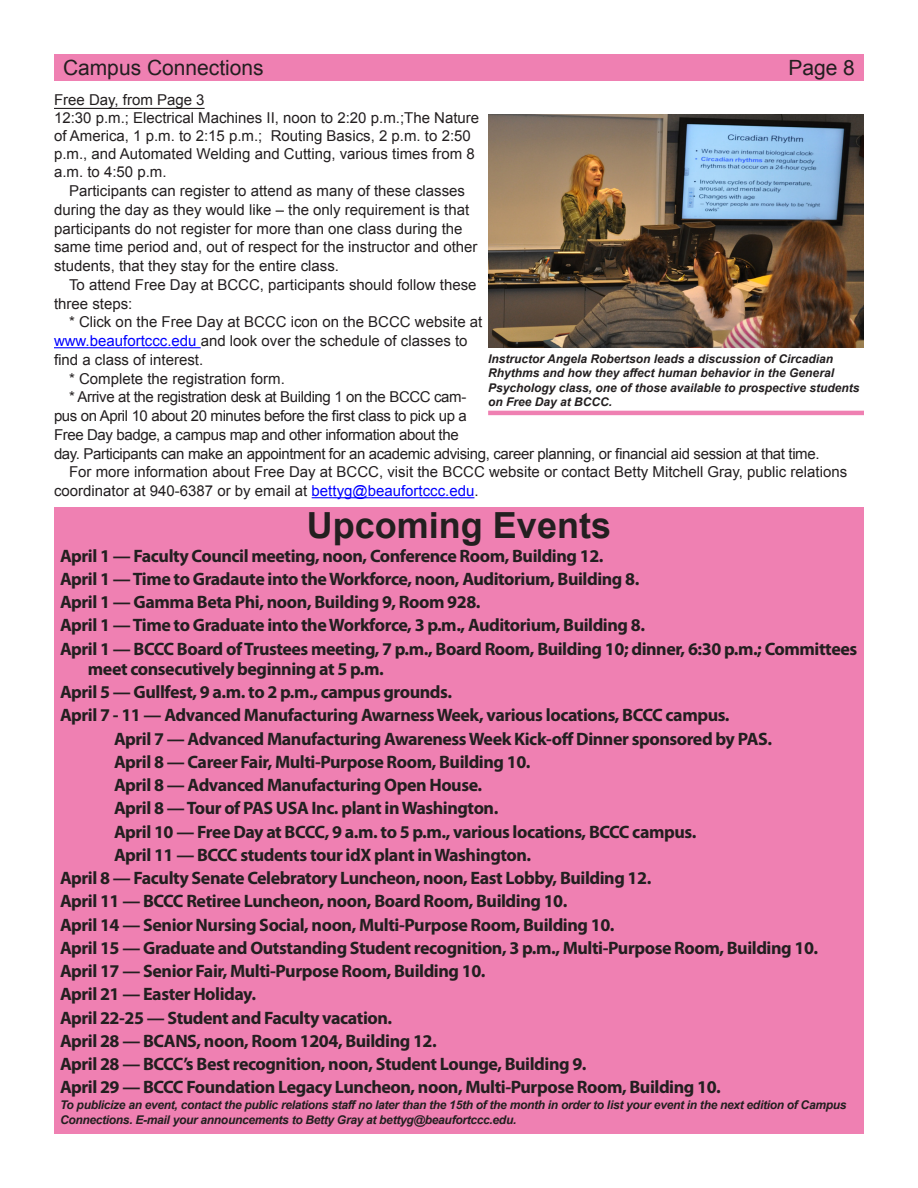
<style>
.page{position:relative;width:918px;height:1188px;background:#fff}
.page>*{position:absolute;margin:0;border:0;box-sizing:border-box;transform-origin:0 0}
.Headline_Style{font:700 36px "Arial";color:#231f20}
.t1{font:21px "Arial";color:#231f20}
.Headline_Style-2{font:700 18px/20.2px "Myriad Pro";letter-spacing:-.025em;color:#231f20}
.Body_Style_1{font:15px/18.8px "Arial";color:#231f20}
.Body_Style_1-2{font:15px/18.8px "Arial";letter-spacing:-.025em;color:#231f20}
.Inside_Jump{font:15px "Arial";color:#231f20}
.Body_Style_1-3{font:italic 700 12px/14.4px "Arial";letter-spacing:-.025em;color:#231f20}
.Cutline{font:italic 700 12px/14.4px "Arial";color:#231f20}
.s1{font-style:inherit}
.s2{color:#00f}
</style>
<div class="page">
<div style="left:54px;top:54px;width:810px;height:27px;background:#ef80b2"></div>
<div style="left:54px;top:508px;width:810px;height:626px;background:#ef80b2"></div>
<hr style="left:54px;top:108px;width:151px;height:1px;background:#231f20">
<hr style="left:54px;top:347px;width:147px;height:1px;background:#00f">
<hr style="left:312px;top:497px;width:162px;height:1px;background:#00f">
<img style="left:488px;top:114px;width:376px;height:234px">
<hr style="left:488px;top:411px;width:376px;height:4px;background:#ef80b2">
<p class="t1" style="left:63px;top:54px;width:202px">Campus Connections</p>
<p class="t1" style="left:788px;top:54px;width:68px">Page 8</p>
<p class="Inside_Jump" style="left:54px;top:90px;width:152px">Free Day, from Page 3</p>
<p class="Body_Style_1" style="left:54px;top:109px;width:427px;line-height:18px">12:30 p.m.; Electrical Machines II, noon to 2:20 p.m<span class="s1">.;</span>The Nature of America, 1 p.m. to 2:15 p.m<span class="s1">.;</span> Routing Basics, 2 p.m. to 2:50 p.m., and Automated Welding and Cutting, various times from 8 a.m. to 4:50 p.m.</p>
<p class="Body_Style_1" style="left:54px;top:182px;width:425px;text-indent:15px">Participants can register to attend as many of these classes during the day as they would like – the only requirement is that participants do not register for more than one class during the same time period and, out of respect for the instructor and other students, that they stay for the entire class.</p>
<p class="Body_Style_1" style="left:54px;top:275px;width:424px;text-indent:15px">To attend Free Day at BCCC, participants should follow these three steps:</p>
<p class="Body_Style_1" style="left:54px;top:313px;width:430px;text-indent:15px">* Click on the Free Day at BCCC icon on the BCCC website at <span class="s2">www.beaufortccc.edu</span> and look over the schedule of classes to find a class of interest.</p>
<p class="Body_Style_1" style="left:69px;top:369px;width:217px">* Complete the registration form.</p>
<p class="Body_Style_1-2" style="left:54px;top:388px;width:767px;text-indent:15px">* Arrive at the registration desk at Building 1 on the BCCC cam-<br>pus on April 10 about 20 minutes before the first class to pick up a<br>Free Day badge, a campus map and other information about the<br>day. Participants can make an appointment for an academic advising, career planning, or financial aid session at that time.</p>
<p class="Body_Style_1" style="left:54px;top:463px;width:795px;text-indent:15px">For more information about Free Day at BCCC, visit the BCCC website or contact Betty Mitchell Gray, public relations coordinator at 940-6387 or by email at <span class="s2">bettyg@beaufortccc.edu</span>.</p>
<p class="Cutline" style="left:488px;top:352px;width:373px">Instructor Angela Robertson leads a discussion of Circadian Rhythms and how they affect human behavior in the General Psychology class, one of those available to prospective students on Free Day at BCCC.</p>
<p class="Headline_Style" style="left:307px;top:502px;width:306px">Upcoming Events</p>
<p class="Headline_Style-2" style="left:60px;top:545px;width:545px">April 1 — Faculty Council meeting, noon, Conference Room, Building 12.</p>
<p class="Headline_Style-2" style="left:60px;top:568px;width:581px">April 1 — Time to Gradaute into the Workforce, noon, Auditorium, Building 8.</p>
<p class="Headline_Style-2" style="left:60px;top:591px;width:422px">April 1 — Gamma Beta Phi, noon, Building 9, Room 928.</p>
<p class="Headline_Style-2" style="left:60px;top:615px;width:587px">April 1 — Time to Graduate into the Workforce, 3 p.m., Auditorium, Building 8.</p>
<p class="Headline_Style-2" style="left:88px;top:638px;width:771px;text-indent:-28px">April 1 — BCCC Board of Trustees meeting, 7 p.m., Board Room, Building 10; dinner, 6:30 p.m.; Committees meet consecutively beginning at 5 p.m.</p>
<p class="Headline_Style-2" style="left:60px;top:681px;width:394px">April 5 — Gullfest, 9 a.m. to 2 p.m., campus grounds.</p>
<p class="Headline_Style-2" style="left:60px;top:705px;width:671px">April 7 - 11 — Advanced Manufacturing Awarness Week, various locations, BCCC campus.</p>
<p class="Headline_Style-2" style="left:114px;top:728px;width:660px">April 7 — Advanced Manufacturing Awareness Week Kick-off Dinner sponsored by PAS.</p>
<p class="Headline_Style-2" style="left:114px;top:751px;width:418px">April 8 — Career Fair, Multi-Purpose Room, Building 10.</p>
<p class="Headline_Style-2" style="left:114px;top:774px;width:370px">April 8 — Advanced Manufacturing Open House.</p>
<p class="Headline_Style-2" style="left:114px;top:798px;width:386px">April 8 — Tour of PAS USA Inc. plant in Washington.</p>
<p class="Headline_Style-2" style="left:114px;top:821px;width:584px">April 10 — Free Day at BCCC, 9 a.m. to 5 p.m., various locations, BCCC campus.</p>
<p class="Headline_Style-2" style="left:114px;top:844px;width:419px">April 11 — BCCC students tour idX plant in Washington.</p>
<p class="Headline_Style-2" style="left:60px;top:867px;width:593px">April 8 — Faculty Senate Celebratory Luncheon, noon, East Lobby, Building 12.</p>
<p class="Headline_Style-2" style="left:60px;top:891px;width:509px">April 11 — BCCC Retiree Luncheon, noon, Board Room, Building 10.</p>
<p class="Headline_Style-2" style="left:60px;top:914px;width:556px">April 14 — Senior Nursing Social, noon, Multi-Purpose Room, Building 10.</p>
<p class="Headline_Style-2" style="left:60px;top:937px;width:760px">April 15 — Graduate and Outstanding Student recognition, 3 p.m., Multi-Purpose Room, Building 10.</p>
<p class="Headline_Style-2" style="left:60px;top:960px;width:427px">April 17 — Senior Fair, Multi-Purpose Room, Building 10.</p>
<p class="Headline_Style-2" style="left:60px;top:984px;width:198px">April 21 — Easter Holiday.</p>
<p class="Headline_Style-2" style="left:60px;top:1007px;width:334px">April 22-25 — Student and Faculty vacation.</p>
<p class="Headline_Style-2" style="left:60px;top:1030px;width:378px">April 28 — BCANS, noon, Room 1204, Building 12.</p>
<p class="Headline_Style-2" style="left:60px;top:1053px;width:528px">April 28 — BCCC’s Best recognition, noon, Student Lounge, Building 9.</p>
<p class="Headline_Style-2" style="left:60px;top:1077px;width:662px">April 29 — BCCC Foundation Legacy Luncheon, noon, Multi-Purpose Room, Building 10.</p>
<p class="Body_Style_1-3" style="left:60px;top:1098px;width:788px">To publicize an event, contact the public relations staff no later than the 15th of the month in order to list your event in the next edition of Campus<br>Connections. E-mail your announcements to Betty Gray at bettyg@beaufortccc.edu.</p>
</div>
